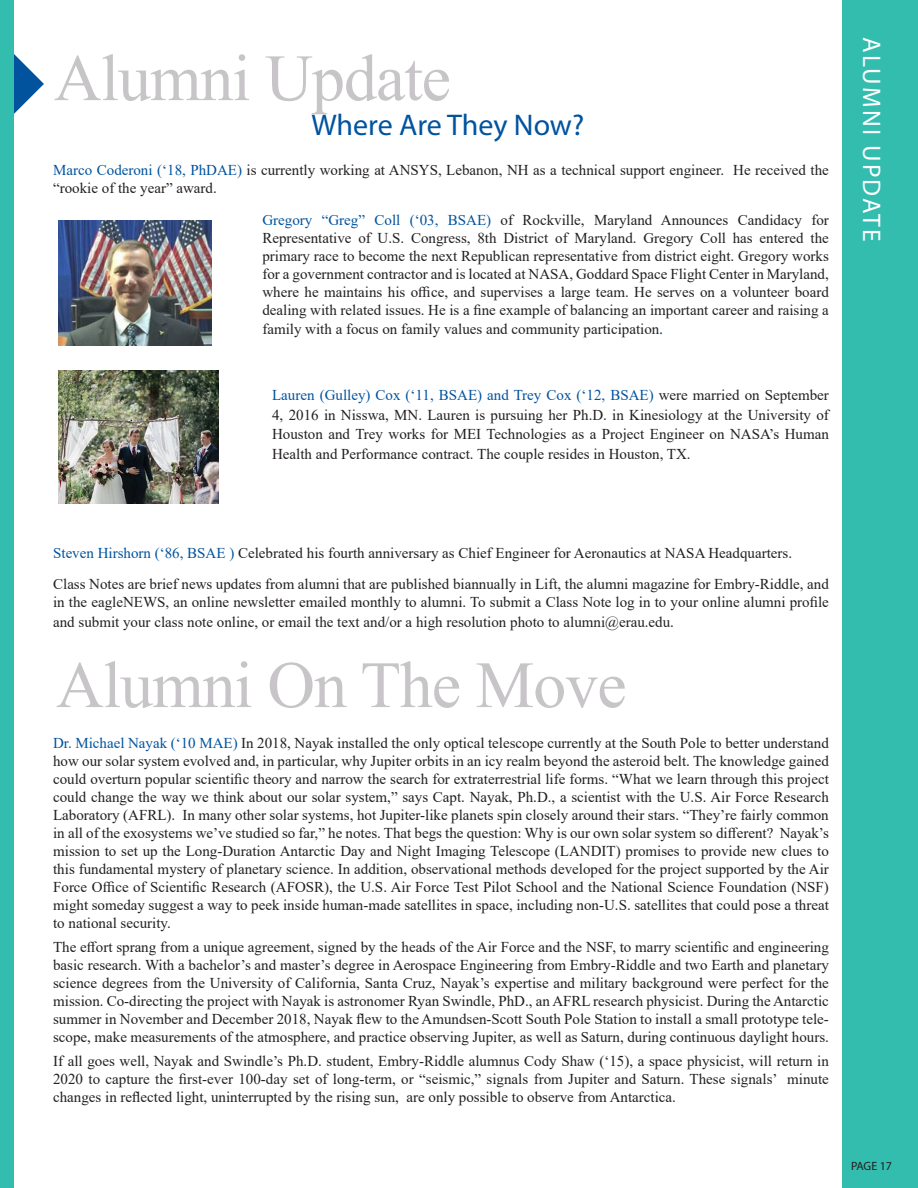
<style>
.page{position:relative;width:918px;height:1188px;background:#fff}
.page>*{position:absolute;margin:0;border:0;box-sizing:border-box;transform-origin:0 0}
.t1{font:66px "Times New Roman";letter-spacing:-.015em;color:#c8c5c8}
.Berthold_Subhead_2{font:30px "Myriad Pro";letter-spacing:-.005em;color:#01539e}
.t2{font:25.5px "Myriad Pro";letter-spacing:.09em;color:#fff}
.t3{font:15px/18px "Times New Roman";color:#231f20;text-align:justify}
.t4{font:12px "Myriad Pro";letter-spacing:-.005em;color:#231f20}
.s1{color:#01539e}
.s2{font-family:"Myriad Pro";color:#01539e}
</style>
<div class="page">
<div style="left:842px;top:0;width:76px;height:1188px;background:#32bdaf"></div>
<svg style="left:14px;top:54px;width:30px;height:60px"></svg>
<div style="left:0;top:0;width:14px;height:1188px;background:#32bdaf"></div>
<img style="left:58px;top:220px;width:154px;height:126px">
<img style="left:58px;top:370px;width:160px;height:133px">
<p class="t1" style="left:54px;top:31px;width:398px">Alumni Update</p>
<p class="Berthold_Subhead_2" style="left:311px;top:106px;width:274px">Where Are They Now?</p>
<p class="t3" style="left:53px;top:161px;width:777px"><span class="s1">Marco Coderoni (‘18, PhDAE)</span> is currently working at ANSYS, Lebanon, NH as a technical support engineer. He received the “rookie of the year” award.</p>
<p class="t3" style="left:262px;top:210px;width:568px"><span class="s1">Gregory “Greg” Coll (‘03, BSAE)</span> of Rockville, Maryland Announces Candidacy for Representative of U.S. Congress, 8th District of Maryland. Gregory Coll has entered the primary race to become the next Republican representative from district eight. Gregory works for a government contractor and is located at NASA, Goddard Space Flight Center in Maryland, where he maintains his office, and supervises a large team. He serves on a volunteer board dealing with related issues. He is a fine example of balancing an important career and raising a</p>
<p class="t3" style="left:262px;top:320px;width:402px">family with a focus on family values and community participation<span class="s2">.</span></p>
<p class="t3" style="left:272px;top:385px;width:558px;line-height:19.5px"><span class="s1">Lauren (Gulley) Cox (‘11, BSAE) and Trey Cox (‘12, BSAE)</span> were married on September 4, 2016 in Nisswa, MN. Lauren is pursuing her Ph.D. in Kinesiology at the University of Houston and Trey works for MEI Technologies as a Project Engineer on NASA’s Human Health and Performance contract. The couple resides in Houston, TX.</p>
<p class="t2" style="left:888px;top:37px;width:207px;rotate:90deg">ALUMNI UPDATE</p>
<p class="t3" style="left:53px;top:537px;width:777px;line-height:31.5px"><span class="s1">Steven Hirshorn (‘86, BSAE )</span> Celebrated his fourth anniversary as Chief Engineer for Aeronautics at NASA Headquarters.<br>Class Notes are brief news updates from alumni that are published biannually in Lift, the alumni magazine for Embry-Riddle, and</p>
<p class="t3" style="left:53px;top:592px;width:777px;line-height:19.5px">in the eagleNEWS, an online newsletter emailed monthly to alumni. To submit a Class Note log in to your online alumni profile and submit your class note online, or email the text and/or a high resolution photo to alumni@erau.edu.</p>
<p class="t1" style="left:56px;top:638px;width:572px">Alumni On The Move</p>
<p class="t3" style="left:53px;top:734px;width:777px"><span class="s1">Dr. Michael Nayak (‘10 MAE)</span> In 2018, Nayak installed the only optical telescope currently at the South Pole to better understand how our solar system evolved and, in particular, why Jupiter orbits in an icy realm beyond the asteroid belt. The knowledge gained could overturn popular scientific theory and narrow the search for extraterrestrial life forms. “What we learn through this project could change the way we think about our solar system,” says Capt. Nayak, Ph.D., a scientist with the U.S. Air Force Research Laboratory (AFRL). In many other solar systems, hot Jupiter-like planets spin closely around their stars. “They’re fairly common in all of the exosystems we’ve studied so far,” he notes. That begs the question: Why is our own solar system so different? Nayak’s mission to set up the Long-Duration Antarctic Day and Night Imaging Telescope (LANDIT) promises to provide new clues to this fundamental mystery of planetary science. In addition, observational methods developed for the project supported by the Air Force Office of Scientific Research (AFOSR), the U.S. Air Force Test Pilot School and the National Science Foundation (NSF) might someday suggest a way to peek inside human-made satellites in space, including non-U.S. satellites that could pose a threat to national security.</p>
<p class="t3" style="left:53px;top:938px;width:777px">The effort sprang from a unique agreement, signed by the heads of the Air Force and the NSF, to marry scientific and engineering basic research. With a bachelor’s and master’s degree in Aerospace Engineering from Embry-Riddle and two Earth and planetary science degrees from the University of California, Santa Cruz, Nayak’s expertise and military background were perfect for the mission. Co-directing the project with Nayak is astronomer Ryan Swindle, PhD., an AFRL research physicist. During the Antarctic summer in November and December 2018, Nayak flew to the Amundsen-Scott South Pole Station to install a small prototype tele&shy;scope, make measurements of the atmosphere, and practice observing Jupiter, as well as Saturn, during continuous daylight hours.</p>
<p class="t3" style="left:53px;top:1052px;width:777px">If all goes well, Nayak and Swindle’s Ph.D. student, Embry-Riddle alumnus Cody Shaw (‘15), a space physicist, will return in 2020 to capture the first-ever 100-day set of long-term, or “seismic,” signals from Jupiter and Saturn. These signals’ minute changes in reflected light, uninterrupted by the rising sun, are only possible to observe from Antarctica.</p>
<p class="t4" style="left:851px;top:1159px;width:43px">PAGE 17</p>
</div>
